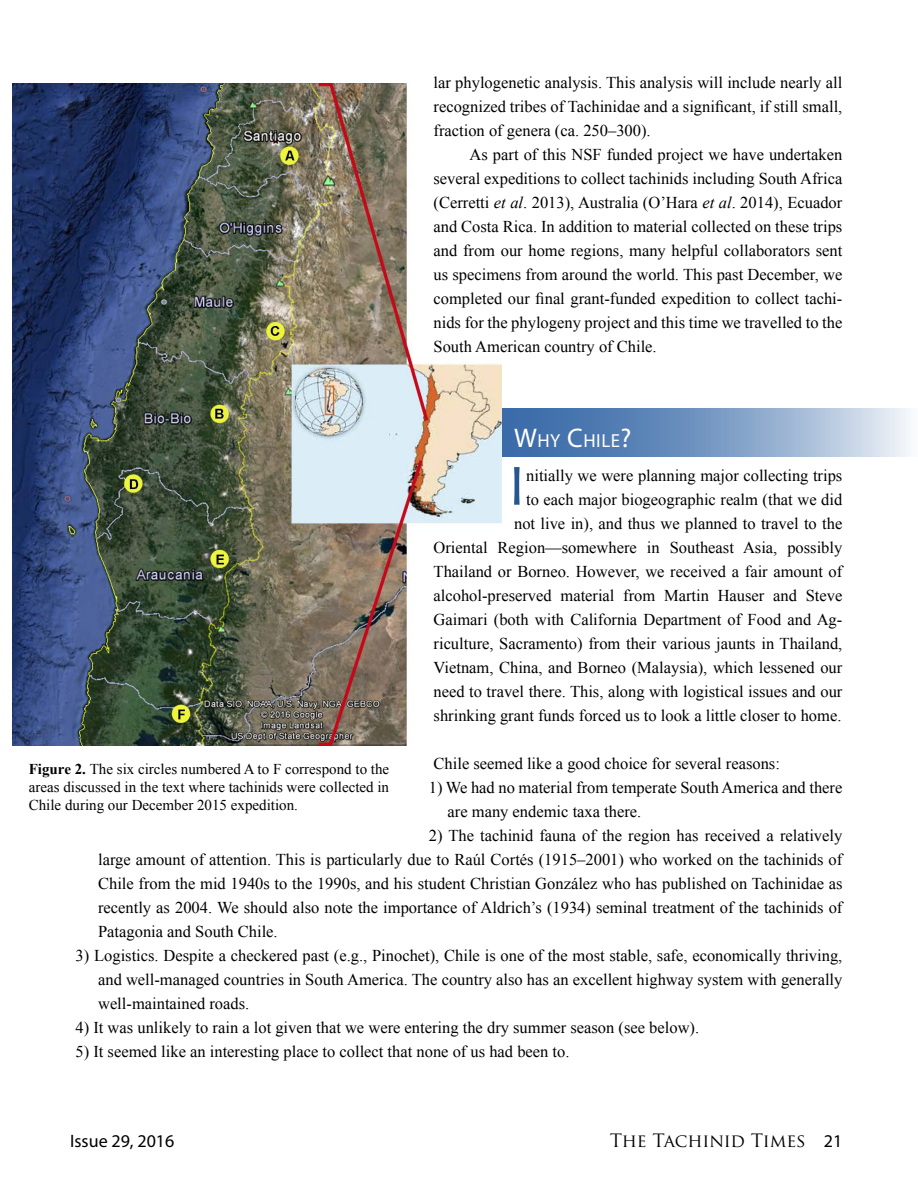
<style>
.page{position:relative;width:918px;height:1188px;background:#fff}
.page>*{position:absolute;margin:0;border:0;box-sizing:border-box;transform-origin:0 0}
.t1{font:59.25px "Candara";color:#245691}
.t2{font:18.9px "Myriad Pro";color:#fff}
.t3{font:18px "Trajan Pro";letter-spacing:-.02em;color:#000}
.t4{font:18px "Myriad Pro";color:#000}
.t5{font:16.5px/24px "Times New Roman";color:#000;text-align:justify}
.t6{font:15px/18px "Times New Roman";color:#000;text-align:justify}
.s1{font-style:italic}
.s2{font-size:27px}
.s3{font-weight:700}
.s4{font-family:"Myriad Pro"}
</style>
<div class="page">
<svg style="left:501px;top:409px;width:408px;height:48px;background:#809fc7"></svg>
<img style="left:13px;top:84px;width:488px;height:662px">
<p class="t5" style="left:434px;top:71px;width:410px">lar phylogenetic analysis. This analysis will include nearly all recognized tribes of Tachinidae and a significant, if still small, fraction of genera (ca. 250–300).</p>
<p class="t5" style="left:434px;top:143px;width:410px;text-indent:36px">As part of this NSF funded project we have undertaken several expeditions to collect tachinids including South Africa (Cerretti <span class="s1">et al</span>. 2013), Australia (O’Hara <span class="s1">et al</span>. 2014), Ecuador and Costa Rica. In addition to material collected on these trips and from our home regions, many helpful collaborators sent us specimens from around the world. This past December, we completed our final grant-funded expedition to collect tachi&shy;nids for the phylogeny project and this time we travelled to the South American country of Chile.</p>
<p class="t2" style="left:514px;top:429px;width:119px"><span class="s2">W</span>hy <span class="s2">C</span>hile<span class="s2">?</span></p>
<h1 class="t1" style="left:509px;top:448px;width:18px">I</h1>
<p class="t5" style="left:434px;top:463px;width:410px;text-align:right">nitially we were planning major collecting trips<br>to each major biogeographic realm (that we did<br>not live in), and thus we planned to travel to the<br>Oriental Region—somewhere in Southeast Asia, possibly Thailand or Borneo. However, we received a fair amount of alcohol-preserved material from Martin Hauser and Steve Gaimari (both with California Department of Food and Ag&shy;riculture, Sacramento) from their various jaunts in Thailand, Vietnam, China, and Borneo (Malaysia), which lessened our need to travel there. This, along with logistical issues and our shrinking grant funds forced us to look a little closer to home.</p>
<p class="t5" style="left:434px;top:751px;width:348px">Chile seemed like a good choice for several reasons:</p>
<p class="t5" style="left:448px;top:775px;width:396px;text-indent:-19px">1) We had no material from temperate South America and there are many endemic taxa there.</p>
<p class="t5" style="left:98px;top:823px;width:746px;text-indent:331px">2) The tachinid fauna of the region has received a relatively large amount of attention. This is particularly due to Raúl Cortés (1915–2001) who worked on the tachinids of Chile from the mid 1940s to the 1990s, and his student Christian González who has published on Tachinidae as recently as 2004. We should also note the importance of Aldrich’s (1934) seminal treatment of the tachinids of Patagonia and South Chile.</p>
<p class="t5" style="left:98px;top:943px;width:746px;text-indent:-23px">3) Logistics. Despite a checkered past (e.g., Pinochet), Chile is one of the most stable, safe, economically thriving, and well-managed countries in South America. The country also has an excellent highway system with generally well-maintained roads.</p>
<p class="t5" style="left:76px;top:1015px;width:625px">4) It was unlikely to rain a lot given that we were entering the dry summer season (see below).</p>
<p class="t5" style="left:76px;top:1039px;width:495px">5) It seemed like an interesting place to collect that none of us had been to.</p>
<p class="t6" style="left:29px;top:760px;width:362px"><span class="s3">Figure 2.</span> The six circles numbered A to F correspond to the areas discussed in the text where tachinids were collected in Chile during our December 2015 expedition.</p>
<p class="t4" style="left:70px;top:1130px;width:106px">Issue 29, 2016</p>
<p class="t3" style="left:610px;top:1130px;width:234px">The Tachinid Times <span class="s4">21</span></p>
</div>
